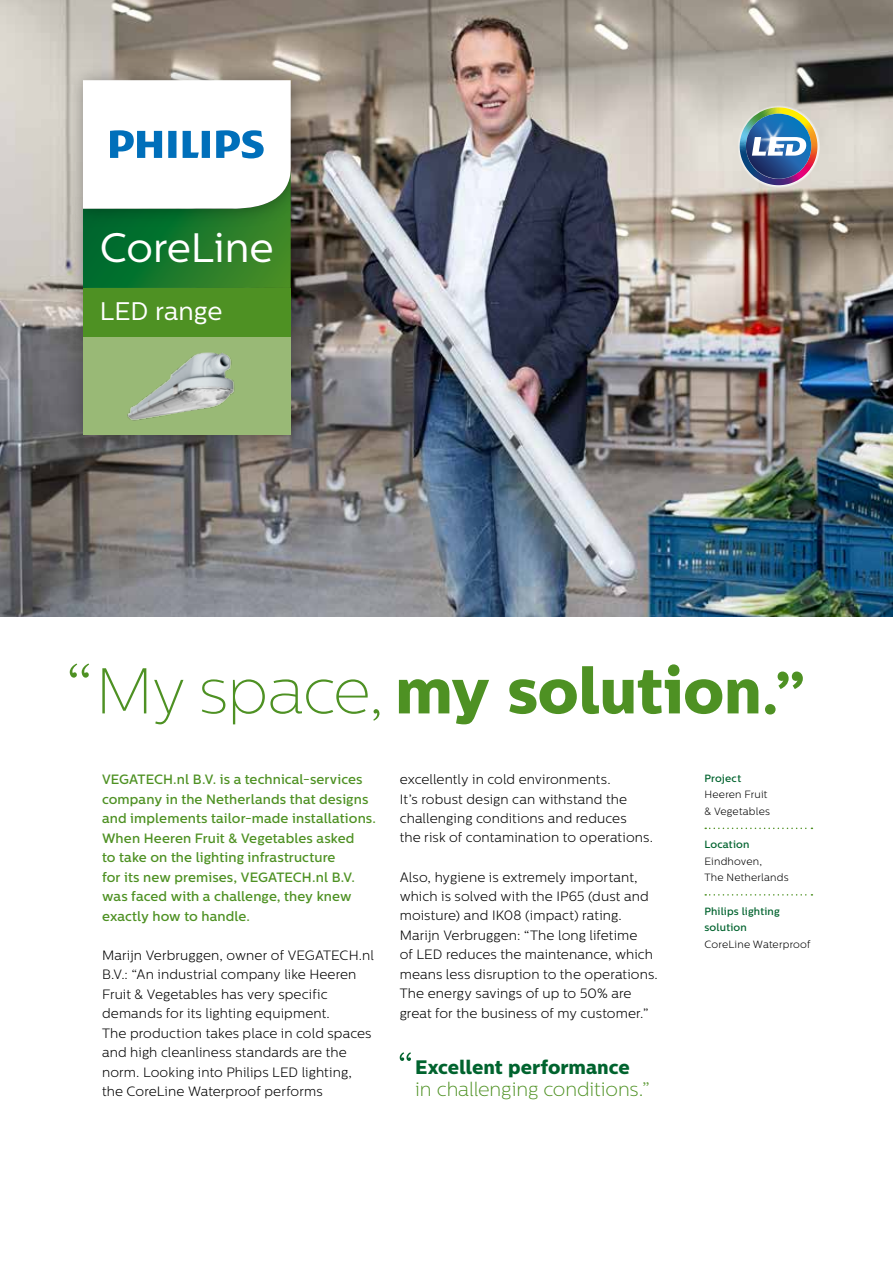
<style>
.page{position:relative;width:893px;height:1263px;background:#fff}
.page>*{position:absolute;margin:0;border:0;box-sizing:border-box;transform-origin:0 0}
.t1{font:800 64.5px "Centrale Sans";letter-spacing:-.01em;color:#4e9123}
.t2{font:41.1px "Centrale Sans";letter-spacing:-.005em;color:#fff}
.t3{font:25.35px "Centrale Sans";color:#fff}
.t4{font:200 19.5px "Centrale Sans";letter-spacing:-.01em;color:#4e9123}
.t5{font:800 19.5px "Centrale Sans";color:#00632e}
.t6{font:300 13.5px/19.5px "Centrale Sans";letter-spacing:.01em;color:#000}
.t7{font:500 13.5px/19.5px "Centrale Sans";letter-spacing:.01em;color:#4e9123}
.t8{font:300 10.5px/16.5px "Centrale Sans";letter-spacing:.02em;color:#000}
.t9{font:500 10.5px/16.5px "Centrale Sans";letter-spacing:.02em;color:#00632e}
.s1{font-weight:100;font-size:78px}
.s2{font-weight:100}
.s3{font-size:60px}
</style>
<div class="page">
<img style="left:0;top:0;width:893px;height:617px">
<svg style="left:737px;top:105px;width:83px;height:83px"></svg>
<img style="left:740px;top:107px;width:76px;height:78px">
<img style="left:58px;top:234px;width:258px;height:29px">
<img style="left:58px;top:55px;width:258px;height:179px">
<svg style="left:83px;top:80px;width:208px;height:183px"></svg>
<img style="left:58px;top:263px;width:258px;height:38px">
<div style="left:83px;top:288px;width:208px;height:49px;background:#4e9123"></div>
<img style="left:55px;top:301px;width:263px;height:169px">
<div style="left:83px;top:337px;width:208px;height:98px;background:#99b976"></div>
<svg style="left:705px;top:827px;width:107px;height:2px"></svg>
<svg style="left:705px;top:894px;width:107px;height:1px"></svg>
<img style="left:112px;top:352px;width:139px;height:86px">
<svg style="left:400px;top:1052px;width:11px;height:9px"></svg>
<h2 class="t2" style="left:100px;top:224px;width:175px">CoreLine</h2>
<h3 class="t3" style="left:100px;top:297px;width:124px">LED range</h3>
<h1 class="t1" style="left:63px;top:651px;width:743px"><span class="s1">“</span><span class="s2">My space,</span> my solution.<span class="s3">”</span></h1>
<p class="t7" style="left:102px;top:770px;width:276px">VEGATECH.nl B.V. is a technical-services company in the Netherlands that designs and implements tailor-made installations.<br>When Heeren Fruit &amp; Vegetables asked<br>to take on the lighting infrastructure<br>for its new premises, VEGATECH.nl B.V. was faced with a challenge, they knew exactly how to handle.</p>
<p class="t6" style="left:102px;top:945px;width:274px">Marijn Verbruggen, owner of VEGATECH.nl B.V.: “An industrial company like Heeren Fruit &amp; Vegetables has very specific demands for its lighting equipment.<br>The production takes place in cold spaces and high cleanliness standards are the norm. Looking into Philips LED lighting, the CoreLine Waterproof performs</p>
<p class="t6" style="left:400px;top:770px;width:255px">excellently in cold environments.<br>It’s robust design can withstand the challenging conditions and reduces<br>the risk of contamination to operations.</p>
<p class="t6" style="left:400px;top:867px;width:260px">Also, hygiene is extremely important, which is solved with the IP65 (dust and moisture) and IK08 (impact) rating.<br>Marijn Verbruggen: “The long lifetime<br>of LED reduces the maintenance, which means less disruption to the operations.<br>The energy savings of up to 50% are great for the business of my customer.”</p>
<h3 class="t5" style="left:415px;top:1055px;width:216px">Excellent performance</h3>
<h3 class="t4" style="left:415px;top:1078px;width:237px">in challenging conditions.”</h3>
<p class="t9" style="left:704px;top:770px;width:38px">Project</p>
<p class="t8" style="left:704px;top:786px;width:67px">Heeren Fruit &amp; Vegetables</p>
<p class="t9" style="left:704px;top:836px;width:46px">Location</p>
<p class="t8" style="left:704px;top:853px;width:86px">Eindhoven,<br>The Netherlands</p>
<p class="t9" style="left:704px;top:903px;width:77px">Philips lighting solution</p>
<p class="t8" style="left:704px;top:936px;width:108px">CoreLine Waterproof</p>
</div>
